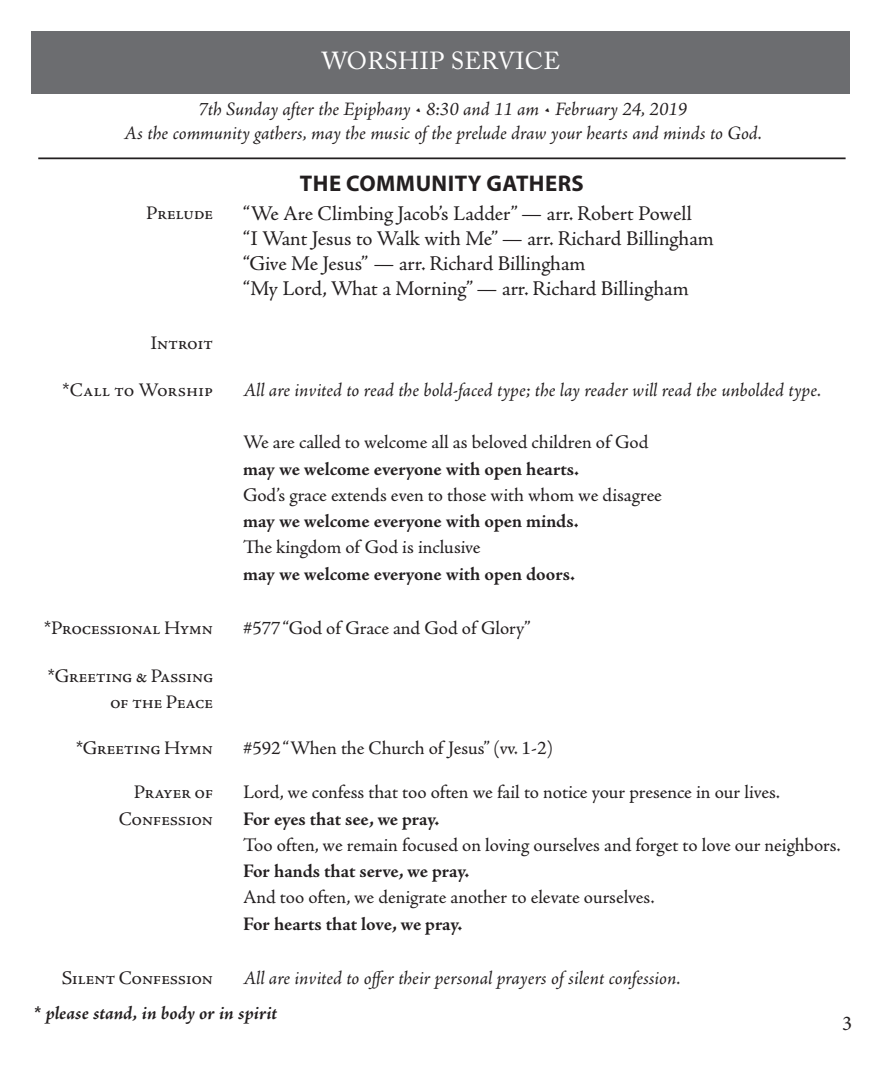
<style>
.page{position:relative;width:882px;height:1071px;background:#fff}
.page>*{position:absolute;margin:0;border:0;box-sizing:border-box;transform-origin:0 0}
.Main_Heading{font:24.5px "Adobe Caslon Pro";letter-spacing:.015em;color:#fff}
.t1{font:700 22.75px "Myriad Pro";letter-spacing:.02em;color:#231f20}
.t2{font:21px "Adobe Jenson Pro";letter-spacing:-.01em;color:#231f20}
.t3{font:21px "Minion Pro";color:#231f20}
.Hymn{font:19.25px/26.2px "Adobe Jenson Pro";letter-spacing:-.02em;color:#231f20;text-align:right}
.Body_text{font:italic 19.25px "Adobe Jenson Pro";letter-spacing:-.005em;color:#231f20}
.t4{font:700 19.25px "Adobe Jenson Pro";letter-spacing:-.005em;color:#231f20}
.Date_Time{font:italic 19.25px "Adobe Jenson Pro";letter-spacing:-.005em;color:#231f20}
.Header_1{font:19.25px "Adobe Jenson Pro";letter-spacing:-.02em;color:#231f20}
.t5{font:italic 700 19.25px "Adobe Jenson Pro";letter-spacing:-.005em;color:#231f20}
.Header_1-2{font:19.25px "Adobe Jenson Pro";color:#231f20}
</style>
<div class="page">
<div style="left:32px;top:32px;width:818px;height:62px;background:#6c6d70"></div>
<hr style="left:38px;top:157px;width:808px;height:2px;background:#231f20">
<p class="Main_Heading" style="left:322px;top:46px;width:240px">WORSHIP SERVICE</p>
<p class="Date_Time" style="left:199px;top:98px;width:490px">7th Sunday after the Epiphany • 8:30 and 11 am • February 24, 2019</p>
<p class="Body_text" style="left:124px;top:122px;width:640px">As the community gathers, may the music of the prelude draw your hearts and minds to God.</p>
<p class="t1" style="left:300px;top:168px;width:285px">THE COMMUNITY GATHERS</p>
<p class="Header_1" style="left:146px;top:202px;width:68px">Prelude</p>
<p class="t2" style="left:243px;top:201px;width:450px">“We Are Climbing Jacob’s Ladder” — arr. Robert Powell</p>
<p class="t2" style="left:243px;top:227px;width:472px">“I Want Jesus to Walk with Me” — arr. Richard Billingham</p>
<p class="t2" style="left:243px;top:252px;width:344px">“Give Me Jesus” — arr. Richard Billingham</p>
<p class="t2" style="left:243px;top:277px;width:447px">“My Lord, What a Morning” — arr. Richard Billingham</p>
<p class="Header_1" style="left:151px;top:332px;width:64px">Introit</p>
<p class="Header_1-2" style="left:62px;top:379px;width:152px">*Call to Worship</p>
<p class="Body_text" style="left:243px;top:379px;width:580px">All are invited to read the bold-faced type; the lay reader will read the unbolded type.</p>
<p class="Hymn" style="left:243px;top:429px;width:407px">We are called to welcome all as beloved children of God</p>
<p class="t4" style="left:243px;top:458px;width:338px">may we welcome everyone with open hearts.</p>
<p class="Hymn" style="left:243px;top:482px;width:420px">God’s grace extends even to those with whom we disagree</p>
<p class="t4" style="left:243px;top:510px;width:337px">may we welcome everyone with open minds.</p>
<p class="Hymn" style="left:243px;top:534px;width:239px">The kingdom of God is inclusive</p>
<p class="t4" style="left:243px;top:563px;width:334px">may we welcome everyone with open doors.</p>
<p class="Header_1" style="left:44px;top:617px;width:171px">*Processional Hymn</p>
<p class="Hymn" style="left:243px;top:615px;width:289px">#577 “God of Grace and God of Glory”</p>
<p class="Hymn" style="left:48px;top:663px;width:167px">*Greeting &amp; Passing of the Peace</p>
<p class="Hymn" style="left:76px;top:735px;width:139px">*Greeting Hymn</p>
<p class="Hymn" style="left:243px;top:735px;width:312px">#592 “When the Church of Jesus” (vv. 1-2)</p>
<p class="Hymn" style="left:119px;top:780px;width:96px">Prayer of<br>Confession</p>
<p class="Hymn" style="left:243px;top:780px;width:539px">Lord, we confess that too often we fail to notice your presence in our lives.</p>
<p class="t4" style="left:243px;top:808px;width:198px">For eyes that see, we pray.</p>
<p class="Hymn" style="left:243px;top:832px;width:599px">Too often, we remain focused on loving ourselves and forget to love our neighbors.</p>
<p class="t4" style="left:243px;top:860px;width:228px">For hands that serve, we pray.</p>
<p class="Hymn" style="left:243px;top:885px;width:413px">And too often, we denigrate another to elevate ourselves.</p>
<p class="t4" style="left:243px;top:913px;width:221px">For hearts that love, we pray.</p>
<p class="Hymn" style="left:62px;top:965px;width:153px">Silent Confession</p>
<p class="Body_text" style="left:243px;top:967px;width:439px">All are invited to offer their personal prayers of silent confession.</p>
<p class="t5" style="left:33px;top:1002px;width:245px">* please stand, in body or in spirit</p>
<p class="t3" style="left:842px;top:1011px;width:12px">3</p>
</div>
